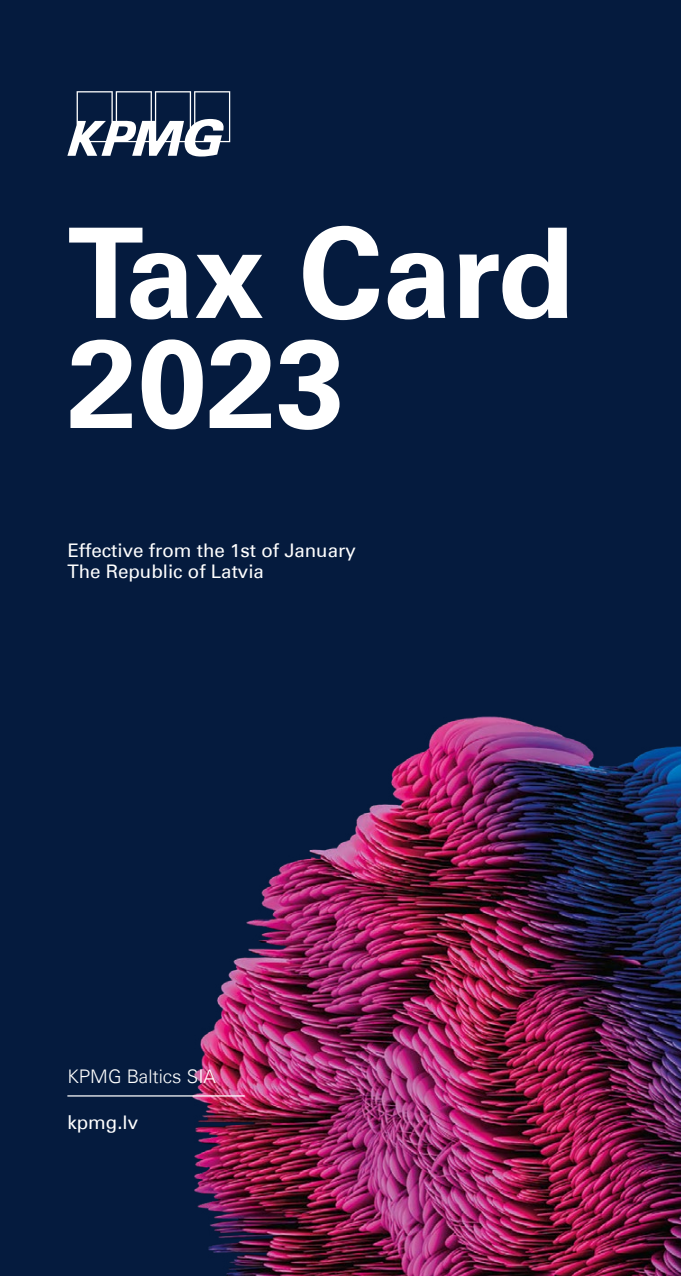
<style>
.page{position:relative;width:681px;height:1276px;background:#fff}
.page>*{position:absolute;margin:0;border:0;box-sizing:border-box;transform-origin:0 0}
.t1{font:700 125px/110px "Universfor KPMG";color:#fff}
.t2{font:18.75px/21.2px "Universfor KPMG";color:#fff}
.t3{font:300 18.75px "Universfor KPMG";color:#fff}
</style>
<div class="page">
<div style="left:0;top:0;width:680px;height:1276px;background:#051b3e"></div>
<img style="left:145px;top:716px;width:535px;height:560px">
<svg style="left:67px;top:91px;width:163px;height:65px"></svg>
<hr style="left:67px;top:1095px;width:177px;height:1px;background:#fff">
<h1 class="t1" style="left:67px;top:219px;width:508px">Tax Card<br>2023</h1>
<p class="t2" style="left:67px;top:540px;width:290px">Effective from the 1st of January<br>The Republic of Latvia</p>
<p class="t3" style="left:67px;top:1064px;width:150px">KPMG Baltics SIA</p>
<p class="t2" style="left:67px;top:1112px;width:72px">kpmg.lv</p>
</div>
